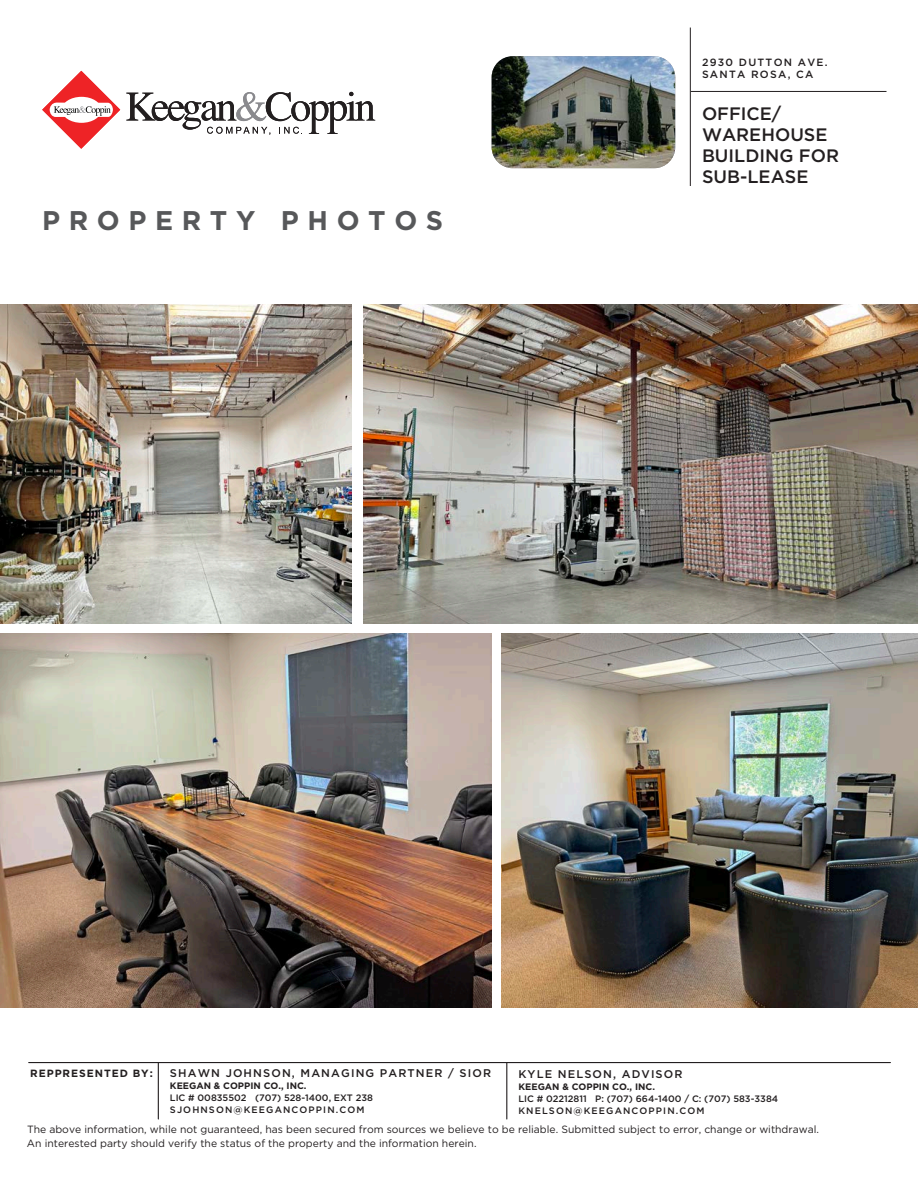
<style>
.page{position:relative;width:918px;height:1188px;background:#fff}
.page>*{position:absolute;margin:0;border:0;box-sizing:border-box;transform-origin:0 0}
._18_19_Goth_Bold{font:700 27px "Gotham";letter-spacing:.32em;color:#57585a}
.t1{font:500 18px/21px "Gotham";color:#231f20}
.t2{font:500 11.1px "Gotham";letter-spacing:.1em;color:#231f20}
.t3{font:10.5px/13.5px "Gotham";color:#231f20}
.t4{font:500 10.5px/12.6px "Gotham";letter-spacing:.12em;color:#231f20}
.t5{font:700 10.5px "Gotham";letter-spacing:.09em;color:#231f20}
.t6{font:500 9.3px/12px "Gotham";color:#231f20}
.t7{font:500 9.3px/12px "Gotham";letter-spacing:.06em;color:#231f20}
.t8{font:700 9.3px "Gotham";color:#231f20}
</style>
<div class="page">
<hr style="left:691px;top:91px;width:195px;height:1px;background:#231f20">
<hr style="left:690px;top:28px;width:1px;height:158px;background:#231f20">
<img style="left:492px;top:56px;width:183px;height:112px">
<hr style="left:158px;top:1063px;width:1px;height:56px;background:#231f20">
<hr style="left:506px;top:1063px;width:1px;height:56px;background:#231f20">
<hr style="left:29px;top:1062px;width:861px;height:1px;background:#231f20">
<img style="left:501px;top:633px;width:417px;height:375px">
<svg style="left:42px;top:71px;width:78px;height:78px"></svg>
<svg style="left:126px;top:92px;width:249px;height:43px"></svg>
<img style="left:0;top:305px;width:352px;height:318px">
<img style="left:0;top:633px;width:492px;height:375px">
<img style="left:363px;top:305px;width:555px;height:318px">
<p class="_18_19_Goth_Bold" style="left:42px;top:205px;width:403px">PROPERTY PHOTOS</p>
<p class="t4" style="left:702px;top:55px;width:127px">2930 DUTTON AVE.<br>SANTA ROSA, CA</p>
<h2 class="t1" style="left:702px;top:103px;width:139px">OFFICE/<br>WAREHOUSE<br>BUILDING FOR<br>SUB-LEASE</h2>
<p class="t5" style="left:30px;top:1067px;width:124px">REPPRESENTED BY:</p>
<p class="t2" style="left:170px;top:1067px;width:323px">SHAWN JOHNSON, MANAGING PARTNER / SIOR</p>
<p class="t8" style="left:170px;top:1081px;width:138px">KEEGAN &amp; COPPIN CO., INC.</p>
<p class="t7" style="left:170px;top:1092px;width:205px">LIC # 00835502 (707) 528-1400, EXT 238<br>SJOHNSON@KEEGANCOPPIN.COM</p>
<p class="t2" style="left:518px;top:1067px;width:166px">KYLE NELSON, ADVISOR</p>
<p class="t8" style="left:518px;top:1081px;width:138px">KEEGAN &amp; COPPIN CO., INC.</p>
<p class="t6" style="left:518px;top:1092px;width:261px">LIC # 02212811 P: (707) 664-1400 / C: (707) 583-3384<br>KNELSON@KEEGANCOPPIN.COM</p>
<p class="t3" style="left:27px;top:1123px;width:794px">The above information, while not guaranteed, has been secured from sources we believe to be reliable. Submitted subject to error, change or withdrawal.<br>An interested party should verify the status of the property and the information herein.</p>
</div>
